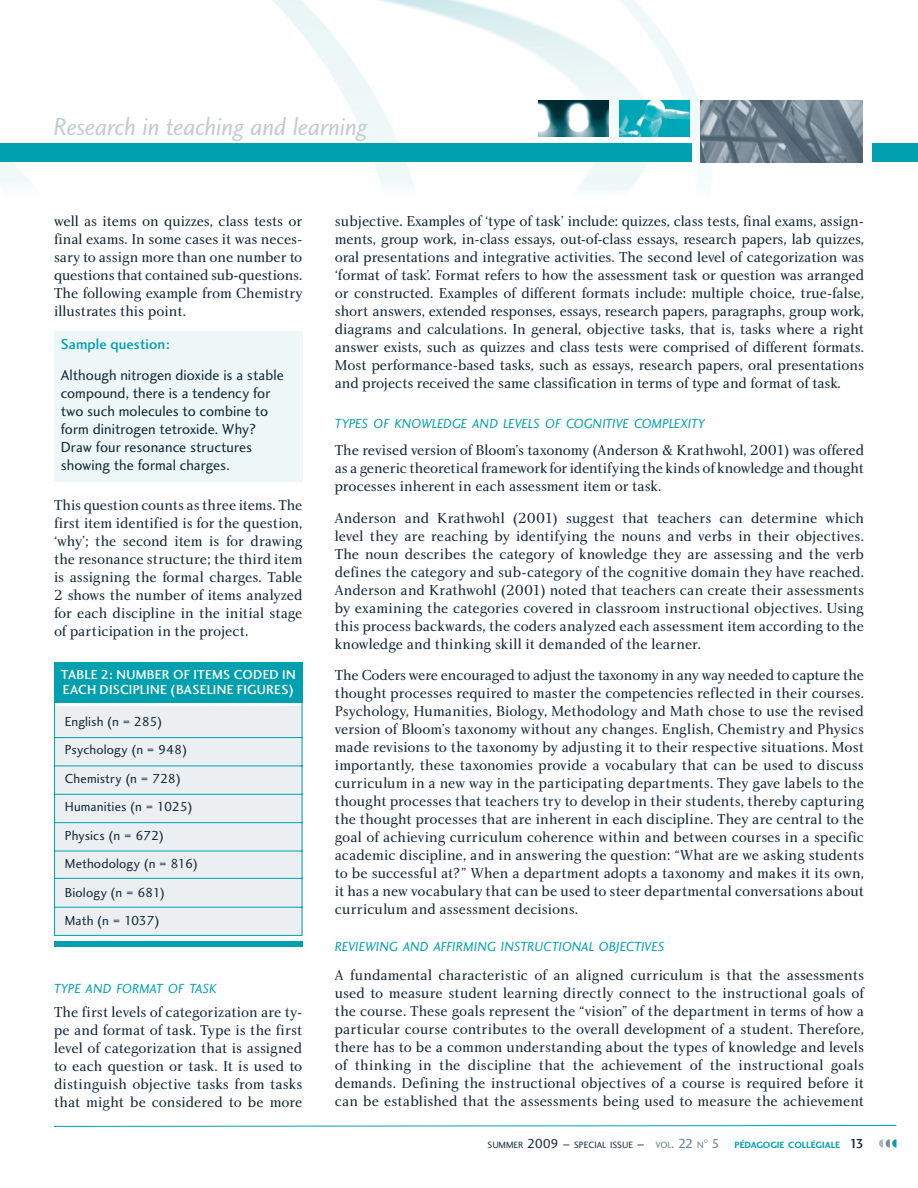
<style>
.page{position:relative;width:918px;height:1188px;background:#fff}
.page>*{position:absolute;margin:0;border:0;box-sizing:border-box;transform-origin:0 0}
.t1{font:25.5px "Charlotte Sans Book Italic Plain";letter-spacing:-.01em;color:#c2ccd4}
.t2{font:15px/18px "Charlotte Book Plain";color:#142733;text-align:justify}
.t3{font:15px/18px "Charlotte Sans Book Plain";letter-spacing:.005em;color:#142733}
.t4{font:15px "Charlotte Sans Medium Plain";letter-spacing:.005em;color:#00a0af}
.t5{font:13.65px "Charlotte Sans Book Italic Plain";letter-spacing:-.005em;color:#00a0af}
.t6{font:13.5px/28.5px "Charlotte Sans Book Plain";letter-spacing:.005em;color:#142733}
.t7{font:13.5px/15px "Charlotte Sans Medium Plain";letter-spacing:.015em;color:#fff}
.t8{font:9.45px "Charlotte Sans Book Plain";color:#142733}
.t9{font:9.45px "Charlotte Sans Bold Plain";color:#00a0af}
.t10{font:5.55px "Charlotte Sans Book Plain";color:#687a88}
.s1{font-size:13.5px}
.s2{color:#687a88}
.s3{font-size:13.5px;color:#687a88}
.s4{font-family:"Charlotte Sans Book Plain";font-size:13.5px;color:#687a88}
.s5{font-family:"Charlotte Sans Medium Plain";font-size:13.5px;color:#142733}
</style>
<div class="page">
<img style="left:0;top:0;width:918px;height:190px">
<img style="left:701px;top:101px;width:162px;height:61px">
<img style="left:619px;top:101px;width:70px;height:36px">
<img style="left:538px;top:101px;width:71px;height:36px">
<div style="left:54px;top:331px;width:248px;height:151px;background:#edf7f7"></div>
<svg style="left:879px;top:1139px;width:17px;height:9px"></svg>
<svg style="left:54px;top:1125px;width:843px;height:2px;background:#7fced6"></svg>
<div style="left:872px;top:144px;width:46px;height:18px;background:#00a0af"></div>
<div style="left:0;top:144px;width:691px;height:18px;background:#00a0af"></div>
<div style="left:54px;top:941px;width:248px;height:5px;background:#00a0af"></div>
<svg style="left:54px;top:696px;width:249px;height:240px;background:#e1ebef"></svg>
<div style="left:54px;top:662px;width:248px;height:41px;background:#00a0af"></div>
<h1 class="t1" style="left:54px;top:116px;width:315px">Research in teaching and learning</h1>
<p class="t2" style="left:54px;top:213px;width:250px">well as items on quizzes, class tests or final exams. In some cases it was neces&shy;sary to assign more than one number to questions that contained sub-questions.<br>The following example from Chemistry illustrates this point.</p>
<p class="t2" style="left:335px;top:213px;width:531px">subjective. Examples of ‘type of task’ include: quizzes, class tests, final exams, assign&shy;ments, group work, in-class essays, out-of-class essays, research papers, lab quizzes, oral presentations and integrative activities. The second level of categorization was ‘format of task’. Format refers to how the assessment task or question was arranged or constructed. Examples of different formats include: multiple choice, true-false, short answers, extended responses, essays, research papers, paragraphs, group work, diagrams and calculations. In general, objective tasks, that is, tasks where a right answer exists, such as quizzes and class tests were comprised of different formats.<br>Most performance-based tasks, such as essays, research papers, oral presentations and projects received the same classification in terms of type and format of task.</p>
<p class="t4" style="left:61px;top:338px;width:111px">Sample question:</p>
<p class="t3" style="left:61px;top:368px;width:225px">Although nitrogen dioxide is a stable compound, there is a tendency for two such molecules to combine to form dinitrogen tetroxide. Why?<br>Draw four resonance structures showing the formal charges.</p>
<p class="t2" style="left:54px;top:497px;width:250px">This question counts as three items. The first item identified is for the question, ‘why’; the second item is for drawing the resonance structure; the third item is assigning the formal charges. Table 2 shows the number of items analyzed for each discipline in the initial stage of participation in the project.</p>
<p class="t5" style="left:335px;top:418px;width:372px">TYPES OF KNOWLEDGE AND LEVELS OF COGNITIVE COMPLEXITY</p>
<p class="t2" style="left:335px;top:443px;width:531px">The revised version of Bloom’s taxonomy (Anderson &amp; Krathwohl, 2001) was offered as a generic theoretical framework for identifying the kinds of knowledge and thought processes inherent in each assessment item or task.</p>
<p class="t2" style="left:335px;top:510px;width:531px">Anderson and Krathwohl (2001) suggest that teachers can determine which level they are reaching by identifying the nouns and verbs in their objectives.<br>The noun describes the category of knowledge they are assessing and the verb defines the category and sub-category of the cognitive domain they have reached.<br>Anderson and Krathwohl (2001) noted that teachers can create their assessments by examining the categories covered in classroom instructional objectives. Using this process backwards, the coders analyzed each assessment item according to the knowledge and thinking skill it demanded of the learner.</p>
<p class="t2" style="left:335px;top:668px;width:531px">The Coders were encouraged to adjust the taxonomy in any way needed to capture the thought processes required to master the competencies reflected in their courses.<br>Psychology, Humanities, Biology, Methodology and Math chose to use the revised version of Bloom’s taxonomy without any changes. English, Chemistry and Physics made revisions to the taxonomy by adjusting it to their respective situations. Most importantly, these taxonomies provide a vocabulary that can be used to discuss curriculum in a new way in the participating departments. They gave labels to the thought processes that teachers try to develop in their students, thereby capturing the thought processes that are inherent in each discipline. They are central to the goal of achieving curriculum coherence within and between courses in a specific academic discipline, and in answering the question: “What are we asking students to be successful at?” When a department adopts a taxonomy and makes it its own, it has a new vocabulary that can be used to steer departmental conversations about curriculum and assessment decisions.</p>
<p class="t5" style="left:335px;top:941px;width:331px">REVIEWING AND AFFIRMING INSTRUCTIONAL OBJECTIVES</p>
<p class="t2" style="left:335px;top:967px;width:531px">A fundamental characteristic of an aligned curriculum is that the assessments used to measure student learning directly connect to the instructional goals of the course. These goals represent the “vision” of the department in terms of how a particular course contributes to the overall development of a student. Therefore, there has to be a common understanding about the types of knowledge and levels of thinking in the discipline that the achievement of the instructional goals demands. Defining the instructional objectives of a course is required before it can be established that the assessments being used to measure the achievement</p>
<p class="t7" style="left:61px;top:668px;width:236px">TABLE 2: NUMBER OF ITEMS CODED IN<br>EACH DISCIPLINE (BASELINE FIGURES)</p>
<p class="t6" style="left:65px;top:708px;width:135px">English (n = 285)<br>Psychology (n = 948)<br>Chemistry (n = 728)<br>Humanities (n = 1025)<br>Physics (n = 672)<br>Methodology (n = 816)<br>Biology (n = 681)<br>Math (n = 1037)</p>
<p class="t5" style="left:54px;top:983px;width:164px">TYPE AND FORMAT OF TASK</p>
<p class="t2" style="left:54px;top:1004px;width:250px">The first levels of categorization are ty&shy;pe and format of task. Type is the first level of categorization that is assigned to each question or task. It is used to distinguish objective tasks from tasks that might be considered to be more</p>
<p class="t8" style="left:488px;top:1141px;width:218px">SUMMER <span class="s1">2009 –</span> SPECIAL ISSUE <span class="s1">–</span> <span class="s2">VOL</span><span class="s3">. 22</span> <span class="s2">N</span></p>
<p class="t10" style="left:704px;top:1139px;width:6px">O</p>
<p class="t9" style="left:712px;top:1141px;width:154px"><span class="s4">5</span> PÉDAGOGIE COLLÉGIALE <span class="s5">13</span></p>
</div>
